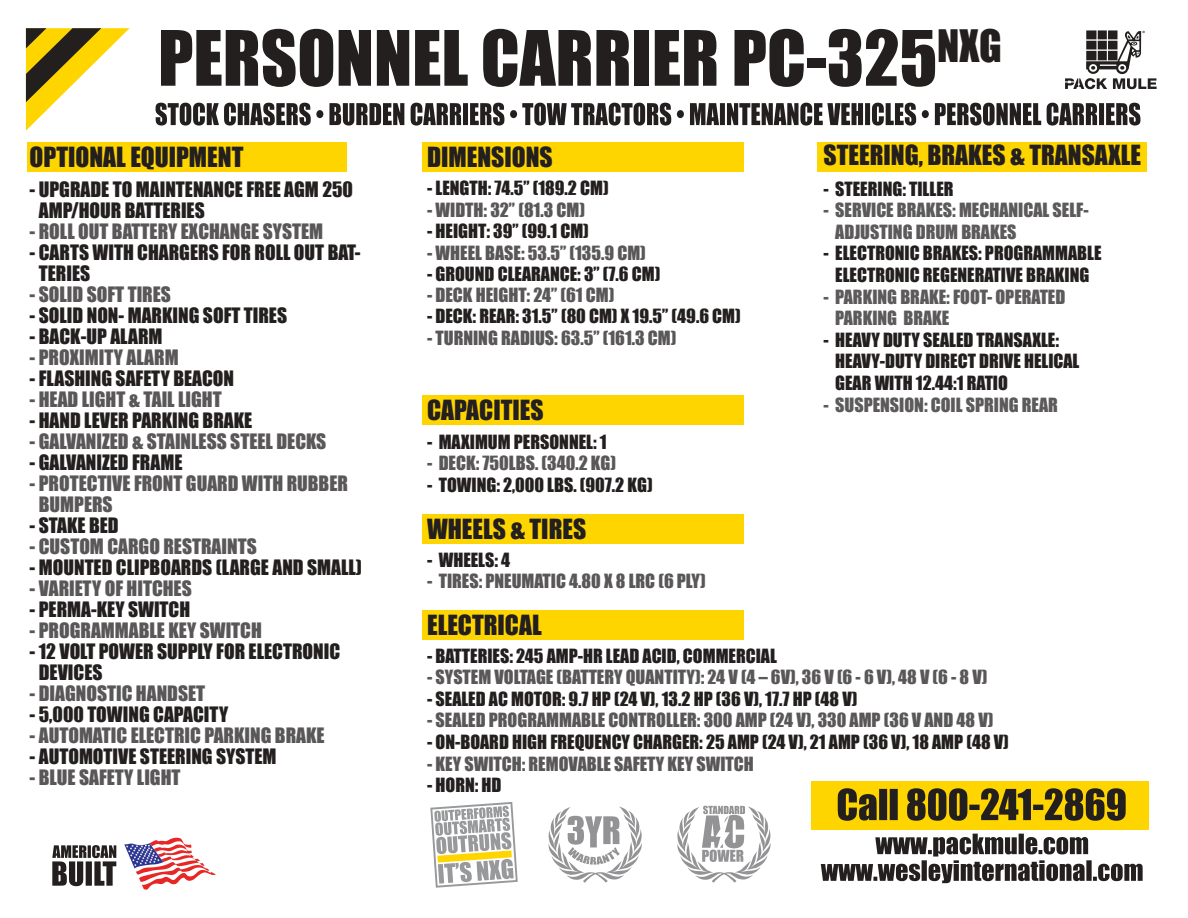
<style>
.page{position:relative;width:1188px;height:918px;background:#fff}
.page>*{position:absolute;margin:0;border:0;box-sizing:border-box;transform-origin:0 0}
.t1{font:70.5px "Impact";color:#241f1f}
.t2{font:25.5px "Impact";color:#241f1f}
.t3{font:19.5px/21px "Impact";color:#241f1f}
.t4{font:19.5px/21px "Impact";color:#5a5758}
.t5{font:18px/21.6px "Impact";color:#241f1f;text-align:center}
.t6{font:18px "Impact";color:#5a5758}
.t7{font:18px/21.6px "Impact";color:#5c5a5b}
</style>
<div class="page">
<div style="left:812px;top:781px;width:337px;height:49px;background:#ffd500"></div>
<div style="left:423px;top:610px;width:321px;height:29px;background:#ffd500"></div>
<div style="left:423px;top:514px;width:321px;height:29px;background:#ffd500"></div>
<div style="left:423px;top:396px;width:321px;height:29px;background:#ffd500"></div>
<div style="left:818px;top:142px;width:329px;height:29px;background:#ffd500"></div>
<div style="left:423px;top:142px;width:321px;height:29px;background:#ffd500"></div>
<div style="left:27px;top:142px;width:320px;height:29px;background:#ffd500"></div>
<svg style="left:821px;top:834px;width:322px;height:49px"></svg>
<svg style="left:838px;top:788px;width:288px;height:33px"></svg>
<svg style="left:26px;top:28px;width:104px;height:103px"></svg>
<svg style="left:156px;top:103px;width:984px;height:23px"></svg>
<svg style="left:124px;top:838px;width:92px;height:52px"></svg>
<svg style="left:52px;top:845px;width:64px;height:41px"></svg>
<svg style="left:1065px;top:30px;width:92px;height:59px"></svg>
<svg style="left:430px;top:802px;width:88px;height:86px"></svg>
<svg style="left:677px;top:806px;width:94px;height:77px"></svg>
<svg style="left:548px;top:806px;width:94px;height:77px"></svg>
<h1 class="t1" style="left:158px;top:3px;width:845px">PERSONNEL CARRIER PC-325<sup>NXG</sup></h1>
<h2 class="t2" style="left:30px;top:137px;width:215px">OPTIONAL EQUIPMENT</h2>
<h2 class="t2" style="left:824px;top:136px;width:319px">STEERING, BRAKES &amp; TRANSAXLE</h2>
<p class="t3" style="left:39px;top:178px;width:316px;text-indent:-9px">- UPGRADE TO MAINTENANCE FREE AGM 250<br>AMP/HOUR BATTERIES</p>
<p class="t4" style="left:30px;top:220px;width:295px">- ROLL OUT BATTERY EXCHANGE SYSTEM</p>
<p class="t3" style="left:39px;top:241px;width:323px;text-indent:-9px">- CARTS WITH CHARGERS FOR ROLL OUT BAT-<br>TERIES</p>
<p class="t4" style="left:30px;top:283px;width:143px">- SOLID SOFT TIRES</p>
<p class="t3" style="left:30px;top:304px;width:259px">- SOLID NON- MARKING SOFT TIRES</p>
<p class="t3" style="left:30px;top:325px;width:134px">- BACK-UP ALARM</p>
<p class="t4" style="left:30px;top:346px;width:151px">- PROXIMITY ALARM</p>
<p class="t3" style="left:30px;top:367px;width:206px">- FLASHING SAFETY BEACON</p>
<p class="t4" style="left:30px;top:388px;width:194px">- HEAD LIGHT &amp; TAIL LIGHT</p>
<p class="t3" style="left:30px;top:409px;width:224px">- HAND LEVER PARKING BRAKE</p>
<p class="t4" style="left:30px;top:430px;width:298px">- GALVANIZED &amp; STAINLESS STEEL DECKS</p>
<p class="t3" style="left:30px;top:451px;width:154px">- GALVANIZED FRAME</p>
<p class="t4" style="left:39px;top:472px;width:311px;text-indent:-9px">- PROTECTIVE FRONT GUARD WITH RUBBER<br>BUMPERS</p>
<p class="t3" style="left:30px;top:514px;width:91px">- STAKE BED</p>
<p class="t4" style="left:30px;top:535px;width:229px">- CUSTOM CARGO RESTRAINTS</p>
<p class="t3" style="left:30px;top:556px;width:334px">- MOUNTED CLIPBOARDS (LARGE AND SMALL)</p>
<p class="t4" style="left:30px;top:577px;width:164px">- VARIETY OF HITCHES</p>
<p class="t3" style="left:30px;top:598px;width:162px">- PERMA-KEY SWITCH</p>
<p class="t4" style="left:30px;top:619px;width:234px">- PROGRAMMABLE KEY SWITCH</p>
<p class="t3" style="left:39px;top:640px;width:303px;text-indent:-9px">- 12 VOLT POWER SUPPLY FOR ELECTRONIC<br>DEVICES</p>
<p class="t4" style="left:30px;top:682px;width:177px">- DIAGNOSTIC HANDSET</p>
<p class="t3" style="left:30px;top:703px;width:200px">- 5,000 TOWING CAPACITY</p>
<p class="t4" style="left:30px;top:724px;width:297px">- AUTOMATIC ELECTRIC PARKING BRAKE</p>
<p class="t3" style="left:30px;top:745px;width:248px">- AUTOMOTIVE STEERING SYSTEM</p>
<p class="t4" style="left:30px;top:766px;width:152px">- BLUE SAFETY LIGHT</p>
<h2 class="t2" style="left:427px;top:137px;width:127px">DIMENSIONS</h2>
<p class="t5" style="left:427px;top:177px;width:183px">- LENGTH: 74.5” (189.2 CM)</p>
<p class="t6" style="left:427px;top:196px;width:159px">- WIDTH: 32” (81.3 CM)</p>
<p class="t5" style="left:427px;top:220px;width:163px">- HEIGHT: 39” (99.1 CM)</p>
<p class="t6" style="left:427px;top:239px;width:220px">- WHEEL BASE: 53.5” (135.9 CM)</p>
<p class="t5" style="left:427px;top:262px;width:235px">- GROUND CLEARANCE: 3” (7.6 CM)</p>
<p class="t6" style="left:427px;top:281px;width:189px">- DECK HEIGHT: 24” (61 CM)</p>
<p class="t5" style="left:427px;top:305px;width:315px">- DECK: REAR: 31.5” (80 CM) X 19.5” (49.6 CM)</p>
<p class="t6" style="left:427px;top:324px;width:251px">- TURNING RADIUS: 63.5” (161.3 CM)</p>
<p class="t5" style="left:824px;top:177px;width:131px">- STEERING: TILLER</p>
<p class="t7" style="left:835px;top:199px;width:255px;text-indent:-12px">- SERVICE BRAKES: MECHANICAL SELF-<br>ADJUSTING DRUM BRAKES</p>
<p class="t5" style="left:824px;top:242px;width:279px">- ELECTRONIC BRAKES: PROGRAMMABLE<br>ELECTRONIC REGENERATIVE BRAKING</p>
<p class="t7" style="left:835px;top:285px;width:232px;text-indent:-12px">- PARKING BRAKE: FOOT- OPERATED<br>PARKING BRAKE</p>
<p class="t5" style="left:835px;top:328px;width:246px;text-align:left;text-indent:-12px">- HEAVY DUTY SEALED TRANSAXLE:<br>HEAVY-DUTY DIRECT DRIVE HELICAL<br>GEAR WITH 12.44:1 RATIO</p>
<p class="t7" style="left:824px;top:393px;width:236px">- SUSPENSION: COIL SPRING REAR</p>
<h2 class="t2" style="left:427px;top:391px;width:118px">CAPACITIES</h2>
<p class="t5" style="left:427px;top:430px;width:181px">- MAXIMUM PERSONNEL: 1</p>
<p class="t6" style="left:427px;top:449px;width:191px">- DECK: 750LBS. (340.2 KG)</p>
<p class="t5" style="left:427px;top:473px;width:227px">- TOWING: 2,000 LBS. (907.2 KG)</p>
<h2 class="t2" style="left:427px;top:509px;width:161px">WHEELS &amp; TIRES</h2>
<p class="t5" style="left:427px;top:548px;width:85px">- WHEELS: 4</p>
<p class="t6" style="left:427px;top:567px;width:280px">- TIRES: PNEUMATIC 4.80 X 8 LRC (6 PLY)</p>
<h2 class="t2" style="left:427px;top:605px;width:116px">ELECTRICAL</h2>
<p class="t5" style="left:427px;top:644px;width:351px">- BATTERIES: 245 AMP-HR LEAD ACID, COMMERCIAL</p>
<p class="t6" style="left:427px;top:663px;width:562px">- SYSTEM VOLTAGE (BATTERY QUANTITY): 24 V (4 – 6V), 36 V (6 - 6 V), 48 V (6 - 8 V)</p>
<p class="t5" style="left:427px;top:687px;width:432px">- SEALED AC MOTOR: 9.7 HP (24 V), 13.2 HP (36 V), 17.7 HP (48 V)</p>
<p class="t6" style="left:427px;top:706px;width:568px">- SEALED PROGRAMMABLE CONTROLLER: 300 AMP (24 V), 330 AMP (36 V AND 48 V)</p>
<p class="t5" style="left:427px;top:731px;width:583px">- ON-BOARD HIGH FREQUENCY CHARGER: 25 AMP (24 V), 21 AMP (36 V), 18 AMP (48 V)</p>
<p class="t6" style="left:427px;top:750px;width:328px">- KEY SWITCH: REMOVABLE SAFETY KEY SWITCH</p>
<p class="t5" style="left:427px;top:774px;width:76px">- HORN: HD</p>
</div>
